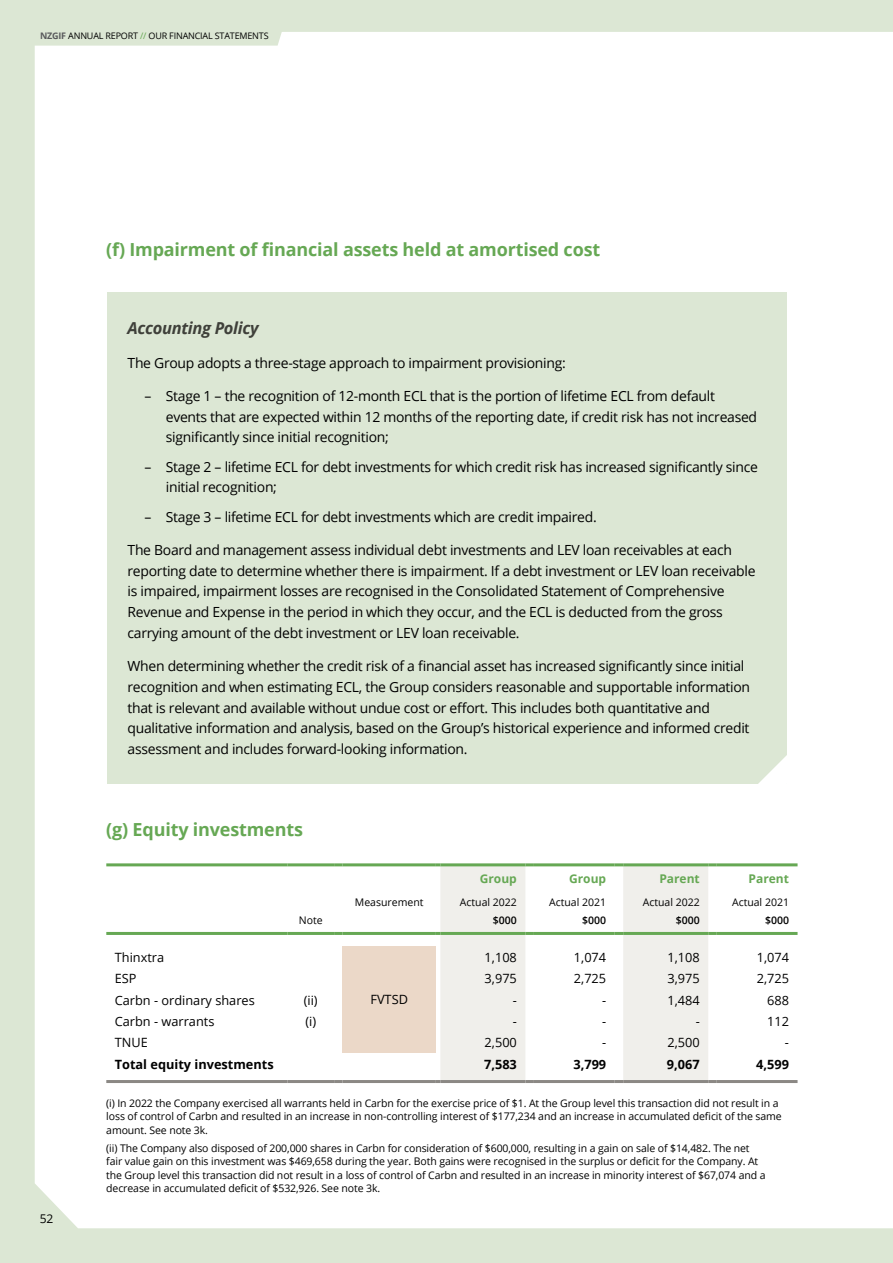
<style>
.page{position:relative;width:893px;height:1263px;background:#dce7d4}
.page>*{position:absolute;margin:0;border:0;box-sizing:border-box;transform-origin:0 0}
.t1{font:700 18px "Open Sans";letter-spacing:-.01em;color:#66a854}
.GIF_Body_text{font:italic 700 16.5px "Open Sans";letter-spacing:-.02em;color:#3f403a}
.GIF_Body_text-2{font:13.95px/20.7px "Open Sans";letter-spacing:-.02em;color:#000}
.t2{font:12.75px "Open Sans";color:#000}
.t3{font:700 12.75px "Open Sans";color:#000}
.t4{font:700 12px "Open Sans";color:#66a854}
.t5{font:12px "Open Sans";color:#000}
.GIF_Body_text-3{font:10.5px/13.5px "Open Sans";letter-spacing:-.01em;color:#000}
.t6{font:600 10.5px "Open Sans";color:#000}
.t7{font:9px "Open Sans";letter-spacing:-.02em;color:#000}
.s1{font-weight:700;color:#58595b}
.s2{color:#66a854}
</style>
<div class="page">
<div style="left:35px;top:32px;width:858px;height:1196px;background:#fff"></div>
<svg style="left:35px;top:32px;width:262px;height:14px"></svg>
<div style="left:107px;top:292px;width:680px;height:492px;background:#dce7d4"></div>
<svg style="left:440px;top:866px;width:268px;height:214px;background:#f5f4f2"></svg>
<div style="left:343px;top:946px;width:93px;height:107px;background:#ebd8c8"></div>
<hr style="left:106px;top:863px;width:181px;height:3px;background:#66a854">
<hr style="left:287px;top:863px;width:47px;height:3px;background:#66a854">
<svg style="left:334px;top:863px;width:9px;height:3px"></svg>
<hr style="left:343px;top:863px;width:93px;height:3px;background:#66a854">
<svg style="left:436px;top:863px;width:4px;height:3px"></svg>
<hr style="left:440px;top:863px;width:85px;height:3px;background:#66a854">
<svg style="left:525px;top:863px;width:9px;height:3px"></svg>
<hr style="left:534px;top:863px;width:81px;height:3px;background:#66a854">
<svg style="left:615px;top:863px;width:8px;height:3px"></svg>
<hr style="left:623px;top:863px;width:85px;height:3px;background:#66a854">
<svg style="left:708px;top:863px;width:9px;height:3px"></svg>
<hr style="left:717px;top:863px;width:80px;height:3px;background:#66a854">
<hr style="left:106px;top:932px;width:181px;height:3px;background:#66a854">
<hr style="left:287px;top:932px;width:47px;height:3px;background:#66a854">
<svg style="left:334px;top:932px;width:9px;height:3px"></svg>
<hr style="left:343px;top:932px;width:93px;height:3px;background:#66a854">
<svg style="left:436px;top:932px;width:4px;height:3px"></svg>
<hr style="left:440px;top:932px;width:85px;height:3px;background:#66a854">
<svg style="left:525px;top:932px;width:9px;height:3px"></svg>
<hr style="left:534px;top:932px;width:81px;height:3px;background:#66a854">
<svg style="left:615px;top:932px;width:8px;height:3px"></svg>
<hr style="left:623px;top:932px;width:85px;height:3px;background:#66a854">
<svg style="left:708px;top:932px;width:9px;height:3px"></svg>
<hr style="left:717px;top:932px;width:80px;height:3px;background:#66a854">
<hr style="left:106px;top:1080px;width:181px;height:3px;background:#8b8884">
<hr style="left:287px;top:1080px;width:47px;height:3px;background:#8b8884">
<svg style="left:334px;top:1080px;width:9px;height:3px"></svg>
<hr style="left:343px;top:1080px;width:93px;height:3px;background:#8b8884">
<svg style="left:436px;top:1080px;width:4px;height:3px"></svg>
<hr style="left:440px;top:1080px;width:85px;height:3px;background:#8b8884">
<svg style="left:525px;top:1080px;width:9px;height:3px"></svg>
<hr style="left:534px;top:1080px;width:81px;height:3px;background:#8b8884">
<svg style="left:615px;top:1080px;width:8px;height:3px"></svg>
<hr style="left:623px;top:1080px;width:85px;height:3px;background:#8b8884">
<svg style="left:708px;top:1080px;width:9px;height:3px"></svg>
<hr style="left:717px;top:1080px;width:80px;height:3px;background:#8b8884">
<svg style="left:758px;top:754px;width:44px;height:44px"></svg>
<p class="t7" style="left:40px;top:29px;width:230px"><span class="s1">NZGIF</span> ANNUAL REPORT <span class="s2">//</span> OUR FINANCIAL STATEMENTS</p>
<p class="t1" style="left:106px;top:237px;width:495px">(f) Impairment of financial assets held at amortised cost</p>
<p class="GIF_Body_text" style="left:128px;top:316px;width:133px">Accounting Policy</p>
<p class="GIF_Body_text-2" style="left:128px;top:352px;width:440px">The Group adopts a three-stage approach to impairment provisioning:</p>
<p class="GIF_Body_text-2" style="left:166px;top:385px;width:593px;text-indent:-21px">– Stage 1 – the recognition of 12-month ECL that is the portion of lifetime ECL from default events that are expected within 12 months of the reporting date, if credit risk has not increased significantly since initial recognition;</p>
<p class="GIF_Body_text-2" style="left:166px;top:456px;width:594px;text-indent:-21px">– Stage 2 – lifetime ECL for debt investments for which credit risk has increased significantly since initial recognition;</p>
<p class="GIF_Body_text-2" style="left:145px;top:506px;width:454px">– Stage 3 – lifetime ECL for debt investments which are credit impaired.</p>
<p class="GIF_Body_text-2" style="left:128px;top:539px;width:629px">The Board and management assess individual debt investments and LEV loan receivables at each reporting date to determine whether there is impairment. If a debt investment or LEV loan receivable is impaired, impairment losses are recognised in the Consolidated Statement of Comprehensive Revenue and Expense in the period in which they occur, and the ECL is deducted from the gross carrying amount of the debt investment or LEV loan receivable.</p>
<p class="GIF_Body_text-2" style="left:128px;top:655px;width:624px">When determining whether the credit risk of a financial asset has increased significantly since initial recognition and when estimating ECL, the Group considers reasonable and supportable information that is relevant and available without undue cost or effort. This includes both quantitative and qualitative information and analysis, based on the Group’s historical experience and informed credit assessment and includes forward-looking information.</p>
<p class="t1" style="left:106px;top:817px;width:198px">(g) Equity investments</p>
<p class="t4" style="left:480px;top:870px;width:39px">Group</p>
<p class="t4" style="left:569px;top:870px;width:39px">Group</p>
<p class="t4" style="left:659px;top:870px;width:42px">Parent</p>
<p class="t4" style="left:749px;top:870px;width:42px">Parent</p>
<p class="GIF_Body_text-3" style="left:355px;top:895px;width:70px">Measurement</p>
<p class="GIF_Body_text-3" style="left:460px;top:895px;width:59px">Actual 2022</p>
<p class="GIF_Body_text-3" style="left:549px;top:895px;width:59px">Actual 2021</p>
<p class="GIF_Body_text-3" style="left:643px;top:895px;width:59px">Actual 2022</p>
<p class="GIF_Body_text-3" style="left:732px;top:895px;width:59px">Actual 2021</p>
<p class="t2" style="left:115px;top:948px;width:51px">Thinxtra</p>
<p class="GIF_Body_text-3" style="left:299px;top:913px;width:25px">Note</p>
<p class="t6" style="left:493px;top:913px;width:25px">$000</p>
<p class="t6" style="left:582px;top:913px;width:25px">$000</p>
<p class="t6" style="left:676px;top:913px;width:25px">$000</p>
<p class="t6" style="left:765px;top:913px;width:25px">$000</p>
<p class="t2" style="left:485px;top:948px;width:34px">1,108</p>
<p class="t2" style="left:574px;top:948px;width:34px">1,074</p>
<p class="t2" style="left:667px;top:948px;width:34px">1,108</p>
<p class="t2" style="left:757px;top:948px;width:34px">1,074</p>
<p class="t5" style="left:40px;top:1210px;width:15px">52</p>
<p class="t2" style="left:115px;top:970px;width:23px">ESP</p>
<p class="t2" style="left:485px;top:970px;width:34px">3,975</p>
<p class="t2" style="left:574px;top:970px;width:34px">2,725</p>
<p class="t2" style="left:667px;top:970px;width:34px">3,975</p>
<p class="t2" style="left:757px;top:970px;width:34px">2,725</p>
<p class="t2" style="left:115px;top:991px;width:141px">Carbn - ordinary shares</p>
<p class="t2" style="left:304px;top:991px;width:15px">(ii)</p>
<p class="t2" style="left:513px;top:991px;width:6px">-</p>
<p class="t2" style="left:602px;top:991px;width:6px">-</p>
<p class="t2" style="left:667px;top:991px;width:34px">1,484</p>
<p class="t2" style="left:767px;top:991px;width:23px">688</p>
<p class="t2" style="left:115px;top:1013px;width:101px">Carbn - warrants</p>
<p class="t2" style="left:305px;top:1013px;width:12px">(i)</p>
<p class="t2" style="left:513px;top:1013px;width:6px">-</p>
<p class="t2" style="left:602px;top:1013px;width:6px">-</p>
<p class="t2" style="left:696px;top:1013px;width:6px">-</p>
<p class="t2" style="left:767px;top:1013px;width:23px">112</p>
<p class="t2" style="left:115px;top:1034px;width:35px">TNUE</p>
<p class="t2" style="left:485px;top:1034px;width:34px">2,500</p>
<p class="t2" style="left:602px;top:1034px;width:6px">-</p>
<p class="t2" style="left:667px;top:1034px;width:34px">2,500</p>
<p class="t2" style="left:785px;top:1034px;width:6px">-</p>
<p class="t3" style="left:115px;top:1055px;width:160px">Total equity investments</p>
<p class="t3" style="left:484px;top:1055px;width:34px">7,583</p>
<p class="t3" style="left:573px;top:1055px;width:34px">3,799</p>
<p class="t3" style="left:667px;top:1055px;width:34px">9,067</p>
<p class="t3" style="left:756px;top:1055px;width:34px">4,599</p>
<p class="GIF_Body_text-3" style="left:106px;top:1096px;width:677px">(i) In 2022 the Company exercised all warrants held in Carbn for the exercise price of $1. At the Group level this transaction did not result in a loss of control of Carbn and resulted in an increase in non-controlling interest of $177,234 and an increase in accumulated deficit of the same amount. See note 3k.</p>
<p class="GIF_Body_text-3" style="left:106px;top:1141px;width:661px">(ii) The Company also disposed of 200,000 shares in Carbn for consideration of $600,000, resulting in a gain on sale of $14,482. The net fair value gain on this investment was $469,658 during the year. Both gains were recognised in the surplus or deficit for the Company. At the Group level this transaction did not result in a loss of control of Carbn and resulted in an increase in minority interest of $67,074 and a decrease in accumulated deficit of $532,926. See note 3k.</p>
<p class="t2" style="left:370px;top:991px;width:39px">FVTSD</p>
</div>
